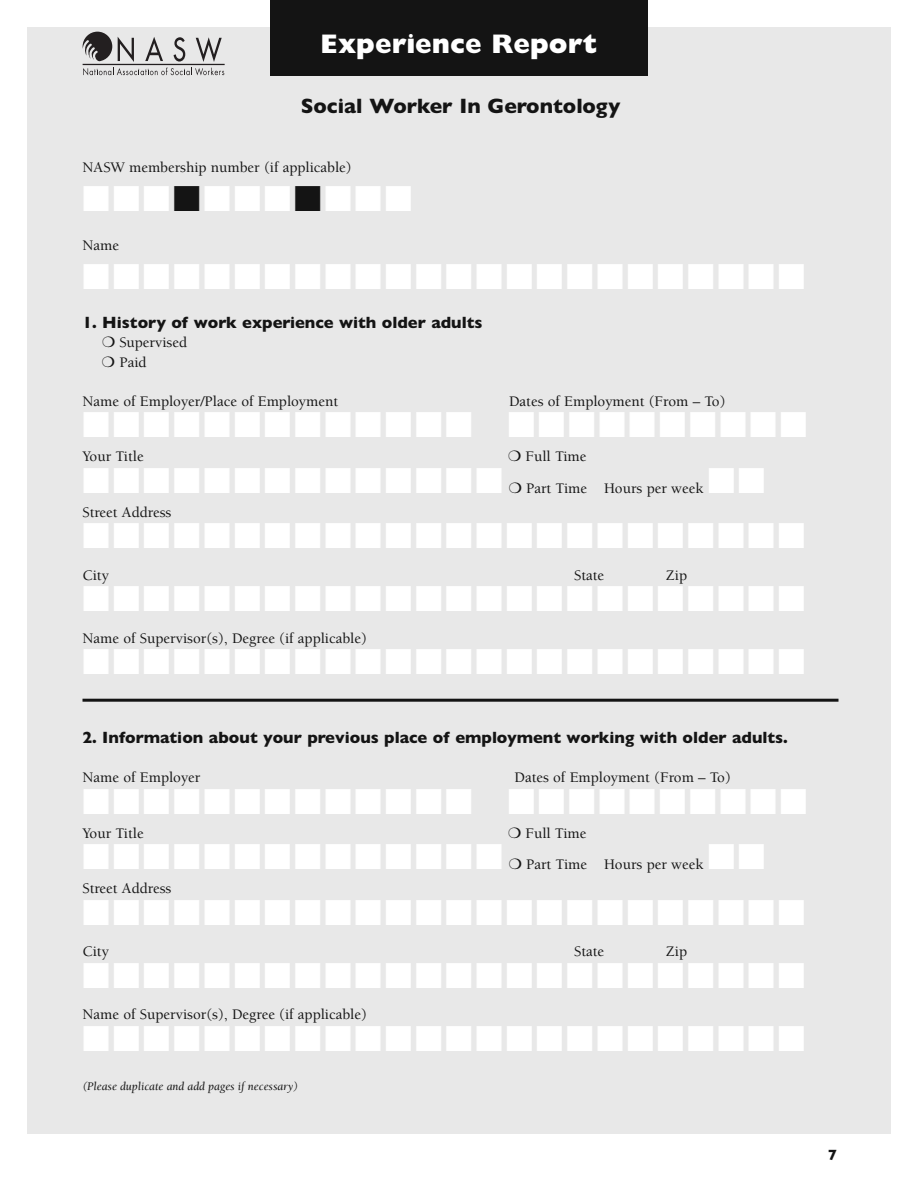
<style>
.page{position:relative;width:918px;height:1188px;background:#fff}
.page>*{position:absolute;margin:0;border:0;box-sizing:border-box;transform-origin:0 0}
.t1{font:800 27px "Gill Sans";color:#fff}
.t2{font:21px "Gill Sans Bold TT";color:#141414}
.t3{font:16.5px "Gill Sans Bold TT";color:#141414}
.t4{font:500 15px "Berkeley";color:#141414}
.t5{font:15px "Gill Sans Bold TT";color:#141414}
.t6{font:italic 12px "Berkeley";color:#141414}
</style>
<div class="page">
<div style="left:27px;top:27px;width:864px;height:1107px;background:#e8e8e8"></div>
<div style="left:270px;top:0;width:378px;height:75px;background:#141414"></div>
<svg style="left:83px;top:32px;width:29px;height:29px"></svg>
<hr style="left:83px;top:64px;width:142px;height:1px;background:#231f20">
<svg style="left:83px;top:68px;width:141px;height:7px"></svg>
<svg style="left:118px;top:37px;width:16px;height:25px"></svg>
<svg style="left:145px;top:37px;width:18px;height:24px"></svg>
<svg style="left:174px;top:37px;width:11px;height:25px"></svg>
<svg style="left:196px;top:37px;width:26px;height:25px"></svg>
<hr style="left:82px;top:699px;width:756px;height:3px;background:#141414">
<h1 class="t1" style="left:321px;top:34px;width:278px">Experience Report</h1>
<h2 class="t2" style="left:301px;top:93px;width:321px">Social Worker In Gerontology</h2>
<p class="t4" style="left:82px;top:161px;width:271px">NASW membership number (if applicable)</p>
<p class="t4" style="left:82px;top:239px;width:38px">Name</p>
<h3 class="t3" style="left:82px;top:312px;width:402px">1. History of work experience with older adults</h3>
<p class="t4" style="left:119px;top:336px;width:69px">Supervised</p>
<p class="t4" style="left:119px;top:356px;width:29px">Paid</p>
<p class="t4" style="left:82px;top:395px;width:257px">Name of Employer/Place of Employment</p>
<p class="t4" style="left:509px;top:395px;width:218px">Dates of Employment (From – To)</p>
<p class="t4" style="left:82px;top:450px;width:63px">Your Title</p>
<p class="t4" style="left:525px;top:450px;width:63px">Full Time</p>
<p class="t4" style="left:526px;top:482px;width:62px">Part Time</p>
<p class="t4" style="left:604px;top:482px;width:101px">Hours per week</p>
<p class="t4" style="left:82px;top:506px;width:90px">Street Address</p>
<p class="t4" style="left:82px;top:569px;width:28px">City</p>
<p class="t4" style="left:574px;top:569px;width:31px">State</p>
<p class="t4" style="left:666px;top:569px;width:23px">Zip</p>
<p class="t4" style="left:82px;top:632px;width:286px">Name of Supervisor(s), Degree (if applicable)</p>
<h3 class="t3" style="left:82px;top:728px;width:707px">2. Information about your previous place of employment working with older adults.</h3>
<p class="t4" style="left:82px;top:771px;width:119px">Name of Employer</p>
<p class="t4" style="left:514px;top:771px;width:218px">Dates of Employment (From – To)</p>
<p class="t4" style="left:82px;top:827px;width:63px">Your Title</p>
<p class="t4" style="left:525px;top:827px;width:63px">Full Time</p>
<p class="t4" style="left:526px;top:858px;width:62px">Part Time</p>
<p class="t4" style="left:604px;top:858px;width:101px">Hours per week</p>
<p class="t4" style="left:82px;top:882px;width:90px">Street Address</p>
<p class="t4" style="left:82px;top:945px;width:28px">City</p>
<p class="t4" style="left:574px;top:945px;width:31px">State</p>
<p class="t4" style="left:666px;top:945px;width:23px">Zip</p>
<p class="t4" style="left:82px;top:1008px;width:286px">Name of Supervisor(s), Degree (if applicable)</p>
<p class="t6" style="left:82px;top:1081px;width:217px">(Please duplicate and add pages if necessary)</p>
<p class="t5" style="left:828px;top:1146px;width:10px">7</p>
</div>
